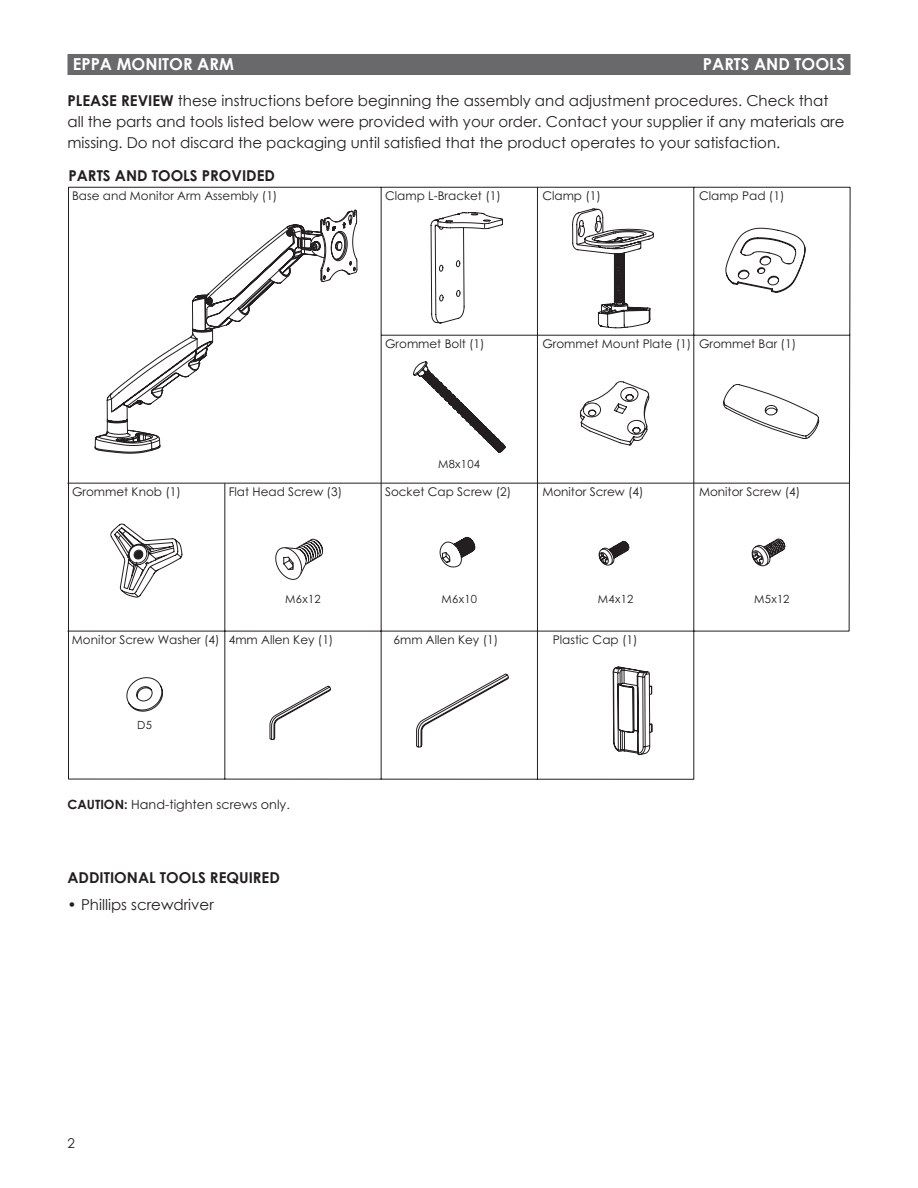
<style>
.page{position:relative;width:918px;height:1188px;background:#fff}
.page>*{position:absolute;margin:0;border:0;box-sizing:border-box;transform-origin:0 0}
.t1{font:700 16.5px "Century Gothic";color:#fff}
.Body_Wide{font:15px/21px "Century Gothic";color:#231f20}
.t2{font:700 15px "Century Gothic";color:#231f20}
.Body_Bullet{font:15px "Century Gothic";color:#231f20}
.t3{font:13.5px "Century Gothic";color:#231f20}
.t4{font:12.75px "Century Gothic";color:#231f20}
.t5{font:12px "Century Gothic";color:#231f20}
.t6{font:11.25px "Century Gothic";letter-spacing:.025em;color:#231f20}
.s1{font-weight:700}
</style>
<div class="page">
<div style="left:68px;top:54px;width:782px;height:21px;background:#69696c"></div>
<svg style="left:68px;top:186px;width:782px;height:594px"></svg>
<svg style="left:270px;top:673px;width:239px;height:75px"></svg>
<svg style="left:654px;top:228px;width:165px;height:217px"></svg>
<svg style="left:613px;top:666px;width:39px;height:89px"></svg>
<svg style="left:127px;top:677px;width:36px;height:35px"></svg>
<svg style="left:97px;top:209px;width:557px;height:388px"></svg>
<svg style="left:95px;top:226px;width:226px;height:228px"></svg>
<svg style="left:107px;top:210px;width:248px;height:240px"></svg>
<svg style="left:113px;top:249px;width:190px;height:162px"></svg>
<svg style="left:274px;top:537px;width:511px;height:45px"></svg>
<p class="t1" style="left:73px;top:52px;width:163px">EPPA MONITOR ARM</p>
<p class="t1" style="left:703px;top:52px;width:144px">PARTS AND TOOLS</p>
<p class="Body_Wide" style="left:68px;top:90px;width:779px"><span class="s1">PLEASE REVIEW</span> these instructions before beginning the assembly and adjustment procedures. Check that all the parts and tools listed below were provided with your order. Contact your supplier if any materials are missing. Do not discard the packaging until satisfied that the product operates to your satisfaction.</p>
<p class="t2" style="left:68px;top:164px;width:208px">PARTS AND TOOLS PROVIDED</p>
<p class="t5" style="left:72px;top:187px;width:207px">Base and Monitor Arm Assembly (1)</p>
<p class="t5" style="left:385px;top:187px;width:117px">Clamp L-Bracket (1)</p>
<p class="t5" style="left:699px;top:187px;width:87px">Clamp Pad (1)</p>
<p class="t5" style="left:542px;top:187px;width:60px">Clamp (1)</p>
<p class="t5" style="left:385px;top:335px;width:101px">Grommet Bolt (1)</p>
<p class="t5" style="left:699px;top:335px;width:99px">Grommet Bar (1)</p>
<p class="t5" style="left:542px;top:335px;width:150px">Grommet Mount Plate (1)</p>
<p class="t5" style="left:72px;top:483px;width:110px">Grommet Knob (1)</p>
<p class="t5" style="left:229px;top:483px;width:115px">Flat Head Screw (3)</p>
<p class="t6" style="left:285px;top:591px;width:37px">M6x12</p>
<p class="t5" style="left:72px;top:631px;width:263px">Monitor Screw Washer (4) 4mm Allen Key (1)</p>
<p class="t6" style="left:137px;top:717px;width:16px">D5</p>
<p class="t4" style="left:68px;top:796px;width:224px"><span class="s1">CAUTION:</span> Hand-tighten screws only.</p>
<p class="t2" style="left:68px;top:866px;width:214px">ADDITIONAL TOOLS REQUIRED</p>
<p class="Body_Bullet" style="left:68px;top:894px;width:148px">• Phillips screwdriver</p>
<p class="t6" style="left:438px;top:456px;width:44px">M8x104</p>
<p class="t5" style="left:385px;top:483px;width:128px">Socket Cap Screw (2)</p>
<p class="t5" style="left:542px;top:483px;width:103px">Monitor Screw (4)</p>
<p class="t5" style="left:699px;top:483px;width:103px">Monitor Screw (4)</p>
<p class="t6" style="left:598px;top:591px;width:37px">M x12</p>
<p class="t6" style="left:754px;top:591px;width:37px">M5x12</p>
<p class="t6" style="left:442px;top:591px;width:37px">M6x10</p>
<p class="t6" style="left:609px;top:591px;width:8px">4</p>
<p class="t5" style="left:394px;top:631px;width:106px">6mm Allen Key (1)</p>
<p class="t5" style="left:553px;top:631px;width:86px">Plastic Cap (1)</p>
<p class="t3" style="left:68px;top:1134px;width:9px">2</p>
</div>
